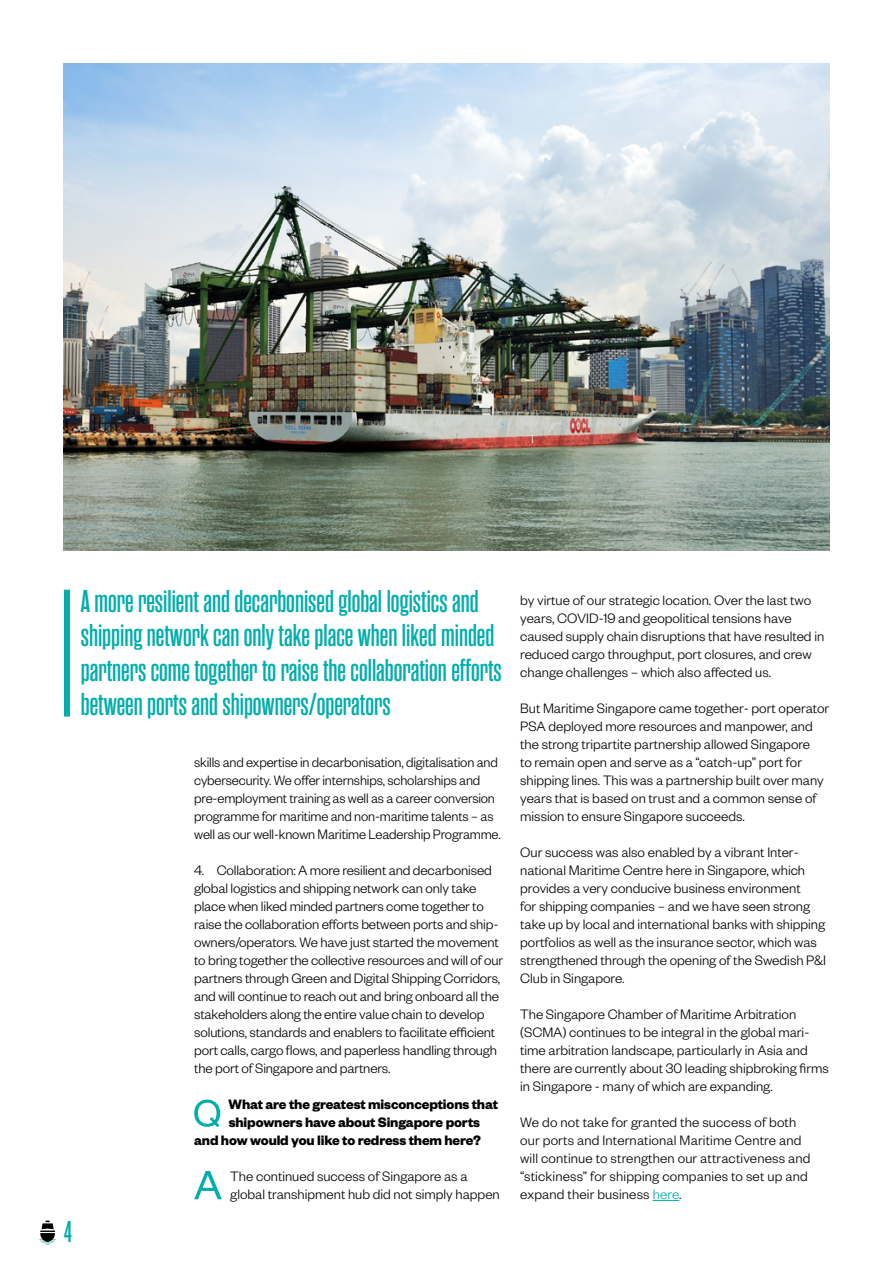
<style>
.page{position:relative;width:893px;height:1263px;background:#fff}
.page>*{position:absolute;margin:0;border:0;box-sizing:border-box;transform-origin:0 0}
.t1{font:600 31.5px/34.5px "Rama Gothic M";color:#00aeab}
.t2{font:600 30px "Rama Gothic M";color:#00aeab}
.t3{font:300 15px/18px "Founders Grotesk";color:#000}
.t4{font:700 15px "Founders Grotesk";letter-spacing:-.01em;color:#000}
.s1{color:#00aeab}
</style>
<div class="page">
<img style="left:64px;top:64px;width:765px;height:486px">
<svg style="left:39px;top:1220px;width:17px;height:25px"></svg>
<svg style="left:194px;top:1099px;width:26px;height:28px"></svg>
<svg style="left:194px;top:1171px;width:28px;height:28px"></svg>
<svg style="left:653px;top:1200px;width:26px;height:1px"></svg>
<div style="left:64px;top:590px;width:6px;height:126px;background:#00aeab"></div>
<h1 class="t1" style="left:81px;top:584px;width:422px">A more resilient and decarbonised global logistics and shipping network can only take place when liked minded partners come together to raise the collaboration efforts between ports and shipowners/operators</h1>
<h2 class="t2" style="left:64px;top:1216px;width:10px">4</h2>
<p class="t3" style="left:194px;top:752px;width:308px">skills and expertise in decarbonisation, digitalisation and cybersecurity. We offer internships, scholarships and pre-employment training as well as a career conversion programme for maritime and non-maritime talents – as well as our well-known Maritime Leadership Programme.</p>
<p class="t3" style="left:194px;top:860px;width:311px">4. Collaboration: A more resilient and decarbonised global logistics and shipping network can only take place when liked minded partners come together to raise the collaboration efforts between ports and ship&shy;owners/operators. We have just started the movement to bring together the collective resources and will of our partners through Green and Digital Shipping Corridors, and will continue to reach out and bring onboard all the stakeholders along the entire value chain to develop solutions, standards and enablers to facilitate efficient port calls, cargo flows, and paperless handling through the port of Singapore and partners.</p>
<p class="t4" style="left:229px;top:1095px;width:271px">What are the greatest misconceptions that</p>
<p class="t4" style="left:229px;top:1113px;width:253px">shipowners have about Singapore ports</p>
<p class="t4" style="left:194px;top:1131px;width:288px">and how would you like to redress them here?</p>
<p class="t3" style="left:230px;top:1167px;width:271px">The continued success of Singapore as a global transhipment hub did not simply happen</p>
<p class="t3" style="left:520px;top:590px;width:306px">by virtue of our strategic location. Over the last two years, COVID-19 and geopolitical tensions have caused supply chain disruptions that have resulted in reduced cargo throughput, port closures, and crew change challenges – which also affected us.</p>
<p class="t3" style="left:520px;top:698px;width:310px">But Maritime Singapore came together- port operator PSA deployed more resources and manpower, and the strong tripartite partnership allowed Singapore<br>to remain open and serve as a “catch-up” port for shipping lines. This was a partnership built over many years that is based on trust and a common sense of mission to ensure Singapore succeeds.</p>
<p class="t3" style="left:520px;top:842px;width:307px">Our success was also enabled by a vibrant Inter&shy;national Maritime Centre here in Singapore, which provides a very conducive business environment<br>for shipping companies – and we have seen strong take up by local and international banks with shipping portfolios as well as the insurance sector, which was strengthened through the opening of the Swedish P&amp;I Club in Singapore.</p>
<p class="t3" style="left:520px;top:1004px;width:310px">The Singapore Chamber of Maritime Arbitration (SCMA) continues to be integral in the global mari&shy;time arbitration landscape, particularly in Asia and there are currently about 30 leading shipbroking firms in Singapore - many of which are expanding.</p>
<p class="t3" style="left:520px;top:1112px;width:292px">We do not take for granted the success of both our ports and International Maritime Centre and will continue to strengthen our attractiveness and “stickiness” for shipping companies to set up and expand their business <span class="s1">here</span>.</p>
</div>
